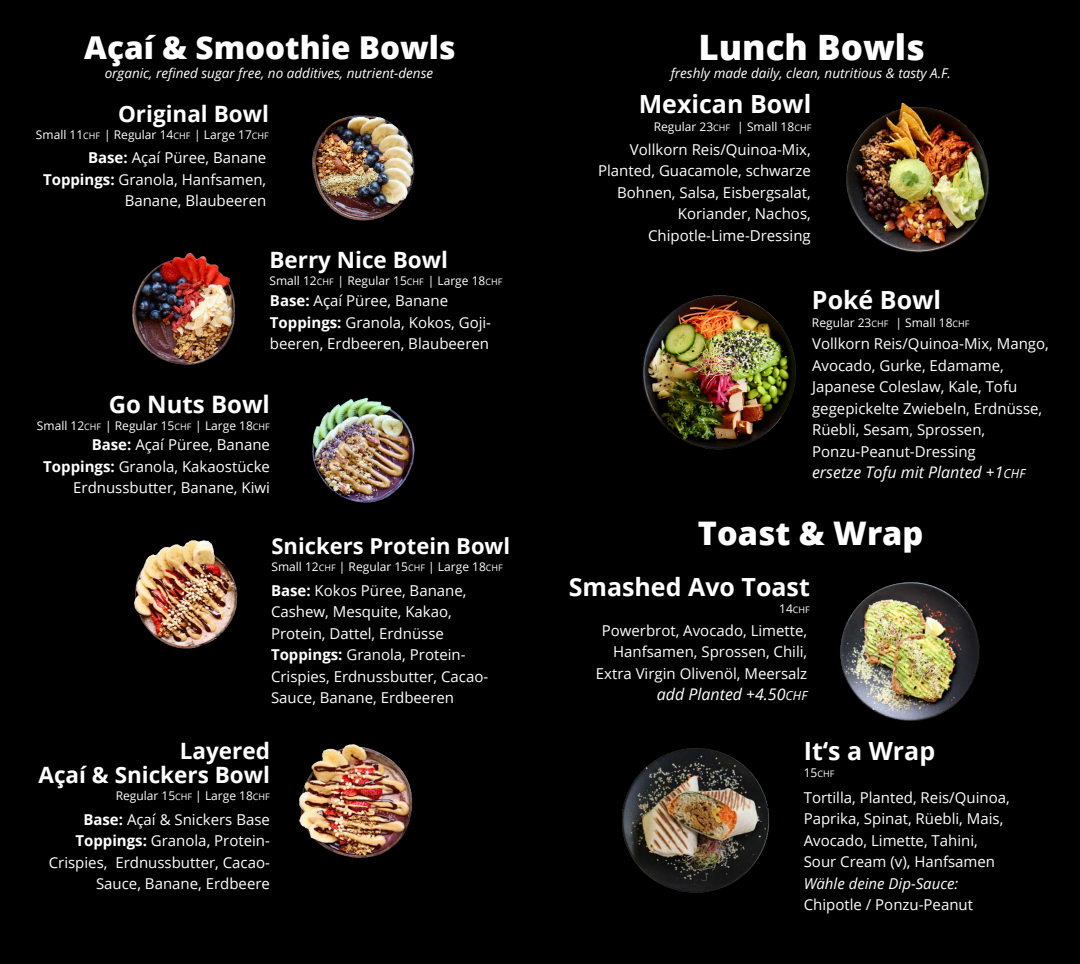
<style>
.page{position:relative;width:1080px;height:964px;background:#fff}
.page>*{position:absolute;margin:0;border:0;box-sizing:border-box;transform-origin:0 0}
.t1{font:800 35px "Open Sans";color:#fff}
.t2{font:800 32.5px "Open Sans";color:#fff}
.t3{font:800 31.5px "Open Sans";color:#fff}
.t4{font:700 25px "Open Sans";color:#fff}
.t5{font:700 24px "Open Sans";color:#fff}
.t6{font:700 22.5px/23.5px "Open Sans";color:#fff;text-align:right}
.t7{font:700 22px "Open Sans";color:#fff}
.t8{font:italic 16px "Open Sans";color:#fff}
.t9{font:15px/21.5px "Open Sans";color:#fff;text-align:right}
.t10{font:italic 15px "Open Sans";color:#fff}
.t11{font:italic 13.5px "Open Sans";color:#fff}
.t12{font:12px "Open Sans";color:#fff}
.t13{font:9px "Open Sans";color:#fff}
.s1{font-size:9px}
.s2{font-weight:700}
.s3{font-size:12.5px}
.s4{font-size:12px}
</style>
<div class="page">
<div style="left:0;top:0;width:540px;height:964px;background:#000"></div>
<div style="left:540px;top:0;width:540px;height:960px;background:#000"></div>
<img style="left:132px;top:253px;width:103px;height:112px">
<img style="left:642px;top:295px;width:154px;height:155px">
<img style="left:840px;top:582px;width:140px;height:139px">
<img style="left:312px;top:115px;width:103px;height:106px">
<img style="left:622px;top:748px;width:147px;height:145px">
<img style="left:299px;top:744px;width:114px;height:114px">
<img style="left:312px;top:397px;width:103px;height:106px">
<img style="left:134px;top:540px;width:104px;height:109px">
<img style="left:846px;top:102px;width:143px;height:151px">
<h3 class="t3" style="left:84px;top:23px;width:373px">Açaí &amp; Smoothie Bowls</h3>
<p class="t11" style="left:105px;top:64px;width:330px">organic, refined sugar free, no additives, nutrient-dense</p>
<h3 class="t6" style="left:118px;top:101px;width:152px">Original Bowl</h3>
<p class="t12" style="left:36px;top:127px;width:234px">Small 11<span class="s1">CHF</span> | Regular 14<span class="s1">CHF</span> | Large 17<span class="s1">CHF</span></p>
<p class="t9" style="left:43px;top:147px;width:225px"><span class="s2">Base:</span> Açaí Püree, Banane<br><span class="s2">Toppings:</span> Granola, Hanfsamen,<br>Banane, Blaubeeren</p>
<h3 class="t6" style="left:269px;top:247px;width:180px">Berry Nice Bowl</h3>
<p class="t12" style="left:269px;top:273px;width:234px">Small 12<span class="s1">CHF</span> | Regular 15<span class="s1">CHF</span> | Large 18<span class="s1">CHF</span></p>
<p class="t9" style="left:270px;top:290px;width:223px;text-align:left"><span class="s2">Base:</span> Açaí Püree, Banane<br><span class="s2">Toppings:</span> Granola, Kokos, Goji&shy;beeren, Erdbeeren, Blaubeeren</p>
<h3 class="t5" style="left:109px;top:387px;width:163px">Go Nuts Bowl</h3>
<p class="t12" style="left:37px;top:418px;width:234px">Small 12<span class="s1">CHF</span> | Regular 15<span class="s1">CHF</span> | Large 18<span class="s1">CHF</span></p>
<p class="t9" style="left:43px;top:434px;width:228px"><span class="s2">Base:</span> Açaí Püree, Banane<br><span class="s2">Toppings:</span> Granola, Kakaostücke<br>Erdnussbutter, Banane, Kiwi</p>
<h3 class="t7" style="left:271px;top:530px;width:240px">Snickers Protein Bowl</h3>
<p class="t12" style="left:271px;top:559px;width:233px">Small 12<span class="s1">CHF</span> | Regular 15<span class="s1">CHF</span> | Large 18<span class="s1">CHF</span></p>
<p class="t9" style="left:271px;top:579px;width:219px;text-align:left"><span class="s2">Base:</span> Kokos Püree, Banane,<br>Cashew, Mesquite, Kakao,<br>Protein, Dattel, Erdnüsse<br><span class="s2">Toppings:</span> Granola, Protein-<br>Crispies, Erdnussbutter, Cacao-<br>Sauce, Banane, Erdbeeren</p>
<h3 class="t6" style="left:39px;top:739px;width:233px">Layered<br>Açaí &amp; Snickers Bowl</h3>
<p class="t12" style="left:116px;top:788px;width:156px">Regular 15<span class="s1">CHF</span> | Large 18<span class="s1">CHF</span></p>
<p class="t9" style="left:49px;top:808px;width:223px"><span class="s2">Base:</span> Açaí &amp; Snickers Base<br><span class="s2">Toppings:</span> Granola, Protein-<br>Crispies, Erdnussbutter, Cacao-<br>Sauce, Banane, Erdbeere</p>
<h1 class="t1" style="left:698px;top:21px;width:228px">Lunch Bowls</h1>
<p class="t11" style="left:671px;top:64px;width:282px">freshly made daily, clean, nutritious &amp; tasty A.F.</p>
<h3 class="t4" style="left:639px;top:87px;width:174px">Mexican Bowl</h3>
<p class="t12" style="left:654px;top:118px;width:159px">Regular 23<span class="s1">CHF</span> | Small 18<span class="s1">CHF</span></p>
<p class="t9" style="left:598px;top:138px;width:214px">Vollkorn Reis/Quinoa-Mix,<br>Planted, Guacamole, schwarze<br>Bohnen, Salsa, Eisbergsalat,<br>Koriander, Nachos,<br>Chipotle-Lime-Dressing</p>
<h3 class="t4" style="left:812px;top:283px;width:131px">Poké Bowl</h3>
<p class="t12" style="left:812px;top:314px;width:159px">Regular 23<span class="s1">CHF</span> | Small 18<span class="s1">CHF</span></p>
<p class="t9" style="left:812px;top:333px;width:238px;text-align:left">Vollkorn Reis/Quinoa-Mix, Mango,<br>Avocado, Gurke, Edamame,<br>Japanese Coleslaw, Kale, Tofu gegepickelte Zwiebeln, Erdnüsse,<br>Rüebli, Sesam, Sprossen,<br>Ponzu-Peanut-Dressing</p>
<p class="t8" style="left:812px;top:461px;width:215px">ersetze Tofu mit Planted +1<span class="s3">CHF</span></p>
<h2 class="t2" style="left:698px;top:509px;width:227px">Toast &amp; Wrap</h2>
<h3 class="t4" style="left:569px;top:569px;width:243px">Smashed Avo Toast</h3>
<p class="t13" style="left:779px;top:604px;width:32px"><span class="s4">14</span>CHF</p>
<p class="t9" style="left:596px;top:619px;width:213px">Powerbrot, Avocado, Limette,<br>Hanfsamen, Sprossen, Chili,<br>Extra Virgin Olivenöl, Meersalz</p>
<p class="t8" style="left:657px;top:683px;width:152px">add Planted +4.50<span class="s3">CHF</span></p>
<h3 class="t4" style="left:804px;top:733px;width:133px">It‘s a Wrap</h3>
<p class="t13" style="left:804px;top:768px;width:32px"><span class="s4">15</span>CHF</p>
<p class="t9" style="left:804px;top:786px;width:208px;text-align:left">Tortilla, Planted, Reis/Quinoa,<br>Paprika, Spinat, Rüebli, Mais,<br>Avocado, Limette, Tahini,<br>Sour Cream (v), Hanfsamen</p>
<p class="t10" style="left:804px;top:873px;width:156px">Wähle deine Dip-Sauce:</p>
<p class="t9" style="left:804px;top:894px;width:171px">Chipotle / Ponzu-Peanut</p>
</div>
